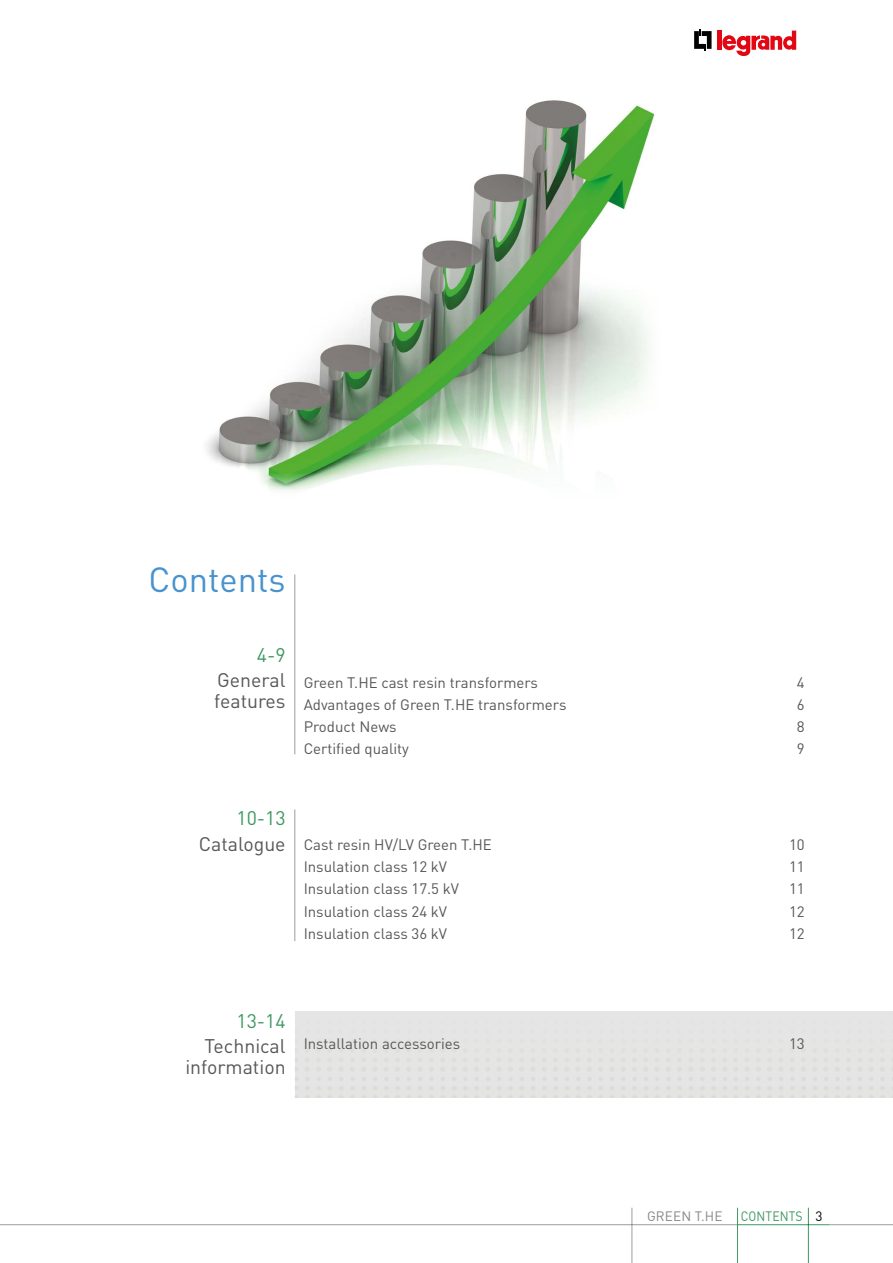
<style>
.page{position:relative;width:893px;height:1263px;background:#fff}
.page>*{position:absolute;margin:0;border:0;box-sizing:border-box;transform-origin:0 0}
.t1{font:34.5px "DIN Pro";color:#4892cf}
.t2{font:19.5px/21px "DIN Pro";color:#575756}
.t3{font:19.5px "DIN Pro";color:#3f9861}
.t4{font:15px "DIN Pro";color:#575756}
.t5{font:13.5px "DIN Pro";letter-spacing:.01em;color:#878787}
.t6{font:13.5px "DIN Pro";letter-spacing:.01em;color:#3f9861;scale:.9 1}
.s1{color:#000}
</style>
<div class="page">
<hr style="left:0;top:1224px;width:737px;height:1px;background:#9d9d9c">
<hr style="left:632px;top:1208px;width:1px;height:55px;background:#9d9d9c">
<hr style="left:737px;top:1208px;width:1px;height:55px;background:#3f9861">
<hr style="left:808px;top:1208px;width:1px;height:55px;background:#3f9861">
<hr style="left:738px;top:1224px;width:91px;height:1px;background:#3f9861">
<hr style="left:829px;top:1224px;width:64px;height:1px;background:#9d9d9c">
<svg style="left:694px;top:30px;width:18px;height:20px"></svg>
<hr style="left:717px;top:31px;width:4px;height:19px;background:#e30613">
<svg style="left:722px;top:31px;width:74px;height:25px"></svg>
<div style="left:295px;top:1011px;width:598px;height:87px;background:#e5e5e4"></div>
<hr style="left:294px;top:575px;width:1px;height:179px;background:#9d9d9c">
<hr style="left:294px;top:809px;width:1px;height:132px;background:#9d9d9c">
<img style="left:207px;top:100px;width:448px;height:391px">
<div style="left:631px;top:224px;width:50px;height:342px;background:#fff"></div>
<h1 class="t1" style="left:149px;top:556px;width:139px">Contents</h1>
<h2 class="t3" style="left:257px;top:641px;width:30px">4-9</h2>
<h2 class="t2" style="left:214px;top:669px;width:73px">General features</h2>
<p class="t4" style="left:304px;top:672px;width:236px">Green T.HE cast resin transformers</p>
<p class="t4" style="left:797px;top:672px;width:9px">4</p>
<p class="t4" style="left:304px;top:694px;width:264px">Advantages of Green T.HE transformers</p>
<p class="t4" style="left:797px;top:694px;width:9px">6</p>
<p class="t4" style="left:304px;top:716px;width:95px">Product News</p>
<p class="t4" style="left:797px;top:716px;width:9px">8</p>
<p class="t4" style="left:304px;top:739px;width:107px">Certified quality</p>
<p class="t4" style="left:797px;top:739px;width:9px">9</p>
<h2 class="t3" style="left:237px;top:805px;width:51px">10-13</h2>
<h2 class="t2" style="left:199px;top:832px;width:88px">Catalogue</h2>
<p class="t4" style="left:304px;top:834px;width:190px">Cast resin HV/LV Green T.HE</p>
<p class="t4" style="left:789px;top:834px;width:17px">10</p>
<p class="t4" style="left:304px;top:856px;width:145px">Insulation class 12 kV</p>
<p class="t4" style="left:789px;top:856px;width:17px">11</p>
<p class="t4" style="left:304px;top:879px;width:157px">Insulation class 17.5 kV</p>
<p class="t4" style="left:789px;top:879px;width:17px">11</p>
<p class="t4" style="left:304px;top:901px;width:145px">Insulation class 24 kV</p>
<p class="t4" style="left:789px;top:901px;width:17px">12</p>
<p class="t4" style="left:304px;top:923px;width:145px">Insulation class 36 kV</p>
<p class="t4" style="left:789px;top:923px;width:17px">12</p>
<h2 class="t3" style="left:237px;top:1007px;width:51px">13-14</h2>
<h2 class="t2" style="left:185px;top:1034px;width:102px;text-align:right">Technical information</h2>
<p class="t4" style="left:304px;top:1033px;width:158px">Installation accessories</p>
<p class="t4" style="left:789px;top:1033px;width:17px">13</p>
<p class="t5" style="left:647px;top:1207px;width:77px">GREEN T.HE</p>
<p class="t6" style="left:741px;top:1207px;width:92px">CONTENTS <span class="s1">3</span></p>
</div>
